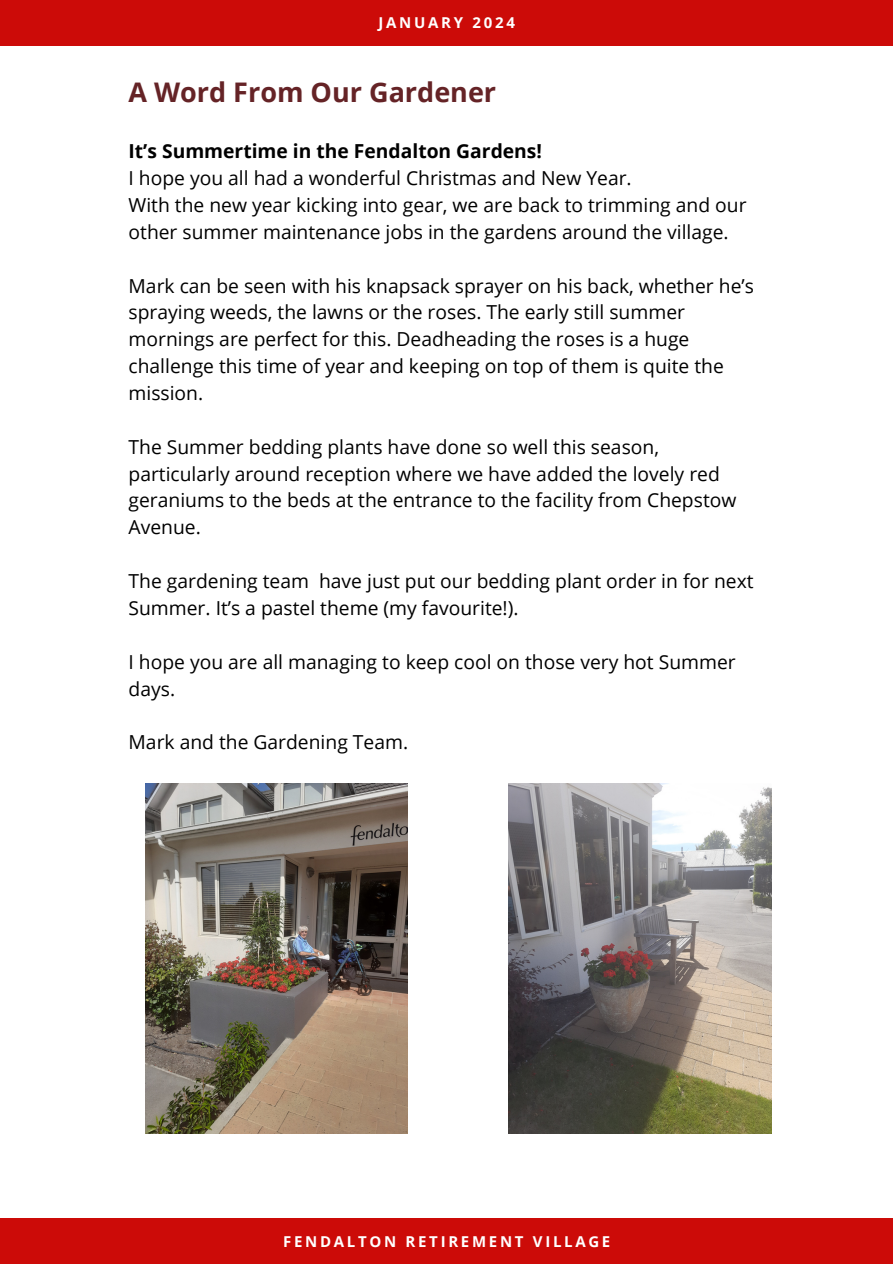
<style>
.page{position:relative;width:893px;height:1264px;background:#fff}
.page>*{position:absolute;margin:0;border:0;box-sizing:border-box;transform-origin:0 0}
.t1{font:700 27px "Open Sans";color:#652326}
.t2{font:19.2px/26.8px "Open Sans";color:#000}
.t3{font:700 15px "Open Sans";letter-spacing:.18em;color:#fff}
.s1{font-weight:700}
</style>
<div class="page">
<div style="left:0;top:1218px;width:892px;height:45px;background:#cc0b08"></div>
<div style="left:0;top:0;width:892px;height:45px;background:#cc0b08"></div>
<img style="left:508px;top:783px;width:263px;height:350px">
<img style="left:145px;top:783px;width:262px;height:350px">
<p class="t3" style="left:378px;top:12px;width:138px">JANUARY 2024</p>
<p class="t1" style="left:128px;top:73px;width:369px">A Word From Our Gardener</p>
<h2 class="t2" style="left:128px;top:137px;width:619px"><span class="s1">It’s Summertime in the Fendalton Gardens!<br></span>I hope you all had a wonderful Christmas and New Year.<br>With the new year kicking into gear, we are back to trimming and our other summer maintenance jobs in the gardens around the village.</h2>
<h2 class="t2" style="left:128px;top:272px;width:627px">Mark can be seen with his knapsack sprayer on his back, whether he’s spraying weeds, the lawns or the roses. The early still summer mornings are perfect for this. Deadheading the roses is a huge challenge this time of year and keeping on top of them is quite the mission.</h2>
<h2 class="t2" style="left:128px;top:433px;width:609px">The Summer bedding plants have done so well this season, particularly around reception where we have added the lovely red geraniums to the beds at the entrance to the facility from Chepstow Avenue.</h2>
<h2 class="t2" style="left:128px;top:567px;width:626px">The gardening team have just put our bedding plant order in for next<br>Summer. It’s a pastel theme (my favourite!).</h2>
<h2 class="t2" style="left:128px;top:647px;width:608px">I hope you are all managing to keep cool on those very hot Summer days.</h2>
<h2 class="t2" style="left:128px;top:728px;width:281px">Mark and the Gardening Team.</h2>
<h1 class="t3" style="left:283px;top:1230px;width:329px">FENDALTON RETIREMENT VILLAGE</h1>
</div>
